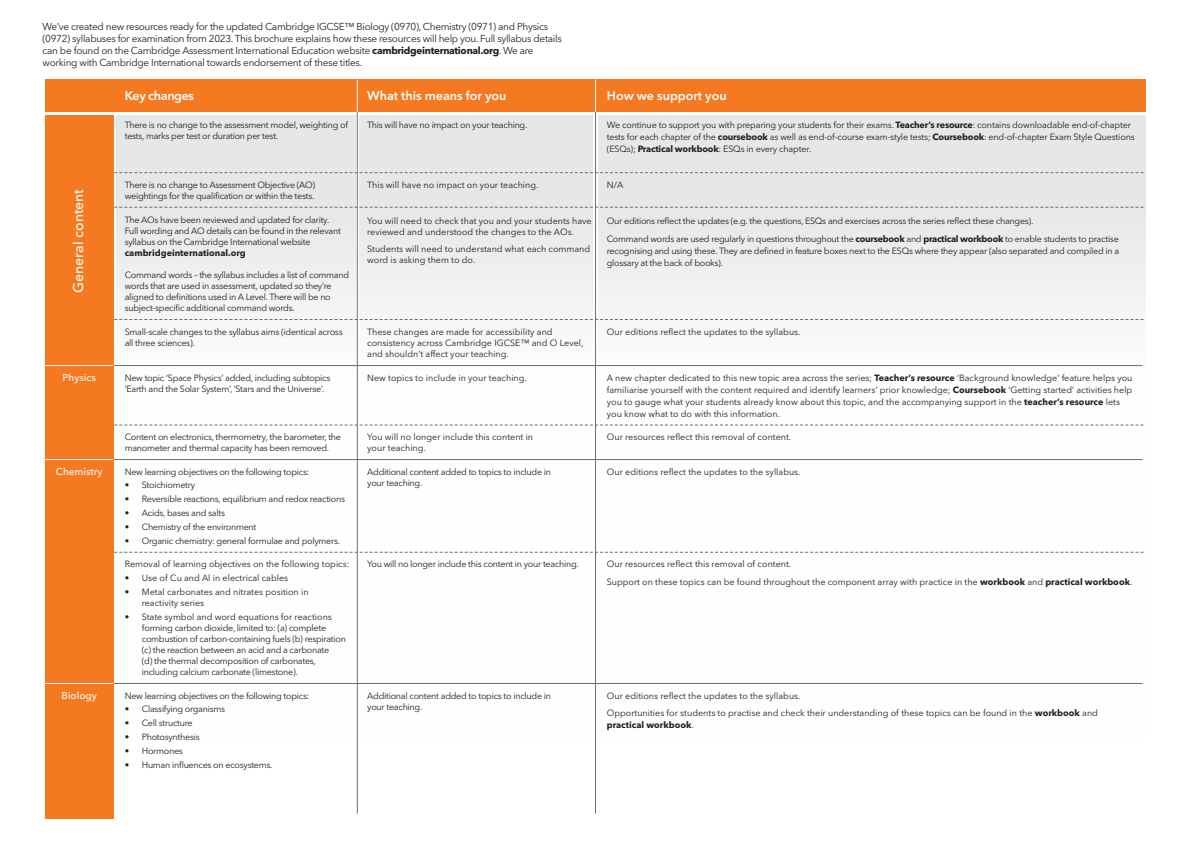
<style>
.page{position:relative;width:1191px;height:842px;background:#fff}
.page>*{position:absolute;margin:0;border:0;box-sizing:border-box;transform-origin:0 0}
.t1{font:500 14px "Avenir Next LT Pro";color:#fff}
.t2{font:600 12.5px "Avenir Next LT Pro";color:#fff}
.t3{font:600 12.5px "Avenir Next LT Pro";letter-spacing:-.03em;color:#fff}
.t4{font:10px/12px "Avenir Next LT Pro";letter-spacing:-.03em;color:#231f20}
.t5{font:500 10px "Avenir Next LT Pro";color:#fff}
.t6{font:9px/11px "Avenir Next LT Pro";letter-spacing:-.03em;color:#231f20}
.t7{font:9px/11px "Avenir Next LT Pro";color:#231f20}
.t8{font:700 9px "Avenir Next LT Pro";color:#231f20}
.s1{font-weight:700}
.s2{font-weight:400}
</style>
<div class="page">
<div style="left:45px;top:79px;width:1100px;height:33px;background:#f47921"></div>
<div style="left:116px;top:115px;width:240px;height:623px;background:linear-gradient(to bottom,#e9e9eb,#fff)"></div>
<div style="left:359px;top:115px;width:233px;height:623px;background:linear-gradient(to bottom,#e9e9eb,#fff)"></div>
<div style="left:598px;top:115px;width:547px;height:623px;background:linear-gradient(to bottom,#e8e9eb,#fff)"></div>
<hr style="left:357px;top:111px;width:1px;height:703px;background:#6c6d70">
<hr style="left:595px;top:111px;width:1px;height:703px;background:#6c6d70">
<hr style="left:357px;top:79px;width:1px;height:33px;background:#fff">
<div style="left:45px;top:115px;width:68px;height:703px;background:#f47921"></div>
<svg style="left:114px;top:172px;width:1029px;height:1px"></svg>
<svg style="left:114px;top:207px;width:1029px;height:1px"></svg>
<svg style="left:114px;top:319px;width:1029px;height:1px"></svg>
<svg style="left:114px;top:552px;width:1029px;height:1px"></svg>
<svg style="left:114px;top:424px;width:1029px;height:1px"></svg>
<hr style="left:595px;top:79px;width:1px;height:33px;background:#fff">
<hr style="left:83px;top:365px;width:1059px;height:1px;background:#6c6d70">
<hr style="left:45px;top:365px;width:68px;height:1px;background:#fff">
<hr style="left:83px;top:459px;width:1059px;height:1px;background:#6c6d70">
<hr style="left:45px;top:459px;width:68px;height:1px;background:#fff">
<hr style="left:83px;top:683px;width:1059px;height:1px;background:#6c6d70">
<hr style="left:45px;top:683px;width:68px;height:1px;background:#fff">
<p class="t4" style="left:43px;top:21px;width:521px">We’ve created new resources ready for the updated Cambridge IGCSE™ Biology (0970), Chemistry (0971) and Physics (0972) syllabuses for examination from 2023. This brochure explains how these resources will help you. Full syllabus details can be found on the Cambridge Assessment International Education website <span class="s1">cambridgeinternational.org</span>. We are working with Cambridge International towards endorsement of these titles.</p>
<h1 class="t1" style="left:70px;top:293px;width:105px;rotate:-90deg">General content</h1>
<p class="t5" style="left:63px;top:372px;width:35px">Physics</p>
<p class="t5" style="left:56px;top:466px;width:48px">Chemistry</p>
<p class="t5" style="left:62px;top:690px;width:37px">Biology</p>
<h2 class="t3" style="left:125px;top:88px;width:71px">Key changes</h2>
<h2 class="t2" style="left:367px;top:88px;width:141px">What this means for you</h2>
<h2 class="t2" style="left:607px;top:88px;width:121px">How we support you</h2>
<p class="t6" style="left:125px;top:119px;width:225px">There is no change to the assessment model, weighting of tests, marks per test or duration per test.</p>
<p class="t6" style="left:367px;top:119px;width:162px">This will have no impact on your teaching.</p>
<p class="t6" style="left:607px;top:119px;width:529px;line-height:12px">We continue to support you with preparing your students for their exams. <span class="s1">Teacher’s resource</span>: contains downloadable end-of-chapter tests for each chapter of the <span class="s1">coursebook</span> as well as end-of-course exam-style tests; <span class="s1">Coursebook</span>: end-of-chapter Exam Style Questions (ESQs); <span class="s1">Practical workbook</span>: ESQs in every chapter.</p>
<p class="t6" style="left:125px;top:179px;width:192px">There is no change to Assessment Objective (AO) weightings for the qualification or within the tests.</p>
<p class="t7" style="left:367px;top:179px;width:173px">This will have no impact on your teaching.</p>
<p class="t6" style="left:607px;top:179px;width:18px">N/A</p>
<p class="t6" style="left:125px;top:214px;width:218px">The AOs have been reviewed and updated for clarity.<br>Full wording and AO details can be found in the relevant syllabus on the Cambridge International website</p>
<p class="t8" style="left:125px;top:247px;width:123px">cambridgeinternational.org</p>
<p class="t6" style="left:125px;top:269px;width:226px">Command words – the syllabus includes a list of command words that are used in assessment, updated so they’re aligned to definitions used in A Level. There will be no subject-specific additional command words.</p>
<p class="t6" style="left:607px;top:212px;width:513px;line-height:17.7px">Our editions reflect the updates (e.g. the questions, ESQs and exercises across the series reflect these changes).<br>Command words are used regularly in questions throughout the <span class="s1">coursebook</span> and <span class="s1">practical workbook</span> to enable students to practise</p>
<p class="t6" style="left:607px;top:244px;width:514px;line-height:12px">recognising and using these. They are defined in feature boxes next to the ESQs where they appear (also separated and compiled in a glossary at the back of books).</p>
<p class="t7" style="left:367px;top:215px;width:226px">You will need to check that you and your students have reviewed and understood the changes to the AOs.</p>
<p class="t7" style="left:367px;top:243px;width:224px">Students will need to understand what each command word is asking them to do.</p>
<p class="t6" style="left:125px;top:326px;width:219px">Small-scale changes to the syllabus aims (identical across all three sciences).</p>
<p class="t7" style="left:367px;top:326px;width:218px">These changes are made for accessibility and consistency across Cambridge IGCSE™ and O Level, and shouldn’t affect your teaching.</p>
<p class="t7" style="left:607px;top:326px;width:195px">Our editions reflect the updates to the syllabus.</p>
<p class="t6" style="left:125px;top:372px;width:207px">New topic ‘Space Physics’ added, including subtopics ‘Earth and the Solar System’, ‘Stars and the Universe’.</p>
<p class="t7" style="left:367px;top:372px;width:161px">New topics to include in your teaching.</p>
<p class="t7" style="left:607px;top:371px;width:527px;line-height:12px">A new chapter dedicated to this new topic area across the series; <span class="s1">Teacher’s resource</span> ‘Background knowledge’ feature helps you familiarise yourself with the content required and identify learners’ prior knowledge; <span class="s1">Coursebook</span> ‘Getting started’ activities help you to gauge what your students already know about this topic, and the accompanying support in the <span class="s1">teacher’s resource</span> lets you know what to do with this information.</p>
<p class="t6" style="left:125px;top:431px;width:218px">Content on electronics, thermometry, the barometer, the manometer and thermal capacity has been removed.</p>
<p class="t7" style="left:367px;top:432px;width:167px">You will no longer include this content in your teaching.</p>
<p class="t7" style="left:607px;top:431px;width:186px">Our resources reflect this removal of content.</p>
<p class="t6" style="left:125px;top:466px;width:186px">New learning objectives on the following topics:</p>
<p class="t6" style="left:125px;top:480px;width:72px">• Stoichiometry</p>
<p class="t6" style="left:125px;top:494px;width:222px">• Reversible reactions, equilibrium and redox reactions</p>
<p class="t6" style="left:125px;top:507px;width:102px">• Acids, bases and salts</p>
<p class="t6" style="left:125px;top:521px;width:133px">• Chemistry of the environment</p>
<p class="t6" style="left:125px;top:535px;width:217px">• Organic chemistry: general formulae and polymers.</p>
<p class="t6" style="left:367px;top:559px;width:213px">You will no longer include this content in your teaching.</p>
<p class="t7" style="left:607px;top:555px;width:527px;line-height:17.7px">Our resources reflect this removal of content.<br>Support on these topics can be found throughout the component array with practice in the <span class="s1">workbook</span> and <span class="s1">practical workbook</span>.</p>
<p class="t6" style="left:367px;top:466px;width:185px">Additional content added to topics to include in your teaching.</p>
<p class="t7" style="left:607px;top:466px;width:195px">Our editions reflect the updates to the syllabus.</p>
<p class="t7" style="left:125px;top:559px;width:226px">Removal of learning objectives on the following topics:</p>
<p class="t7" style="left:125px;top:573px;width:165px">• Use of Cu and Al in electrical cables</p>
<p class="t7" style="left:142px;top:586px;width:168px;text-indent:-17px">• Metal carbonates and nitrates position in reactivity series</p>
<p class="t6" style="left:142px;top:611px;width:206px;text-indent:-17px">• State symbol and word equations for reactions forming carbon dioxide, limited to: (a) complete combustion of carbon-containing fuels (b) respiration (c) the reaction between an acid and a carbonate<br>(d) the thermal decomposition of carbonates, including calcium carbonate (limestone).</p>
<p class="t6" style="left:125px;top:690px;width:186px">New learning objectives on the following topics:</p>
<p class="t6" style="left:125px;top:704px;width:102px">• Classifying organisms</p>
<p class="t6" style="left:125px;top:717px;width:69px">• Cell structure</p>
<p class="t6" style="left:125px;top:731px;width:76px">• Photosynthesis</p>
<p class="t6" style="left:125px;top:745px;width:60px">• Hormones</p>
<p class="t6" style="left:125px;top:759px;width:149px">• Human influences on ecosystems.</p>
<p class="t6" style="left:367px;top:690px;width:185px">Additional content added to topics to include in your teaching.</p>
<p class="t7" style="left:607px;top:686px;width:492px;line-height:17.7px">Our editions reflect the updates to the syllabus.<br>Opportunities for students to practise and check their understanding of these topics can be found in the <span class="s1">workbook</span> and</p>
<p class="t8" style="left:607px;top:719px;width:88px">practical workbook<span class="s2">.</span></p>
</div>
